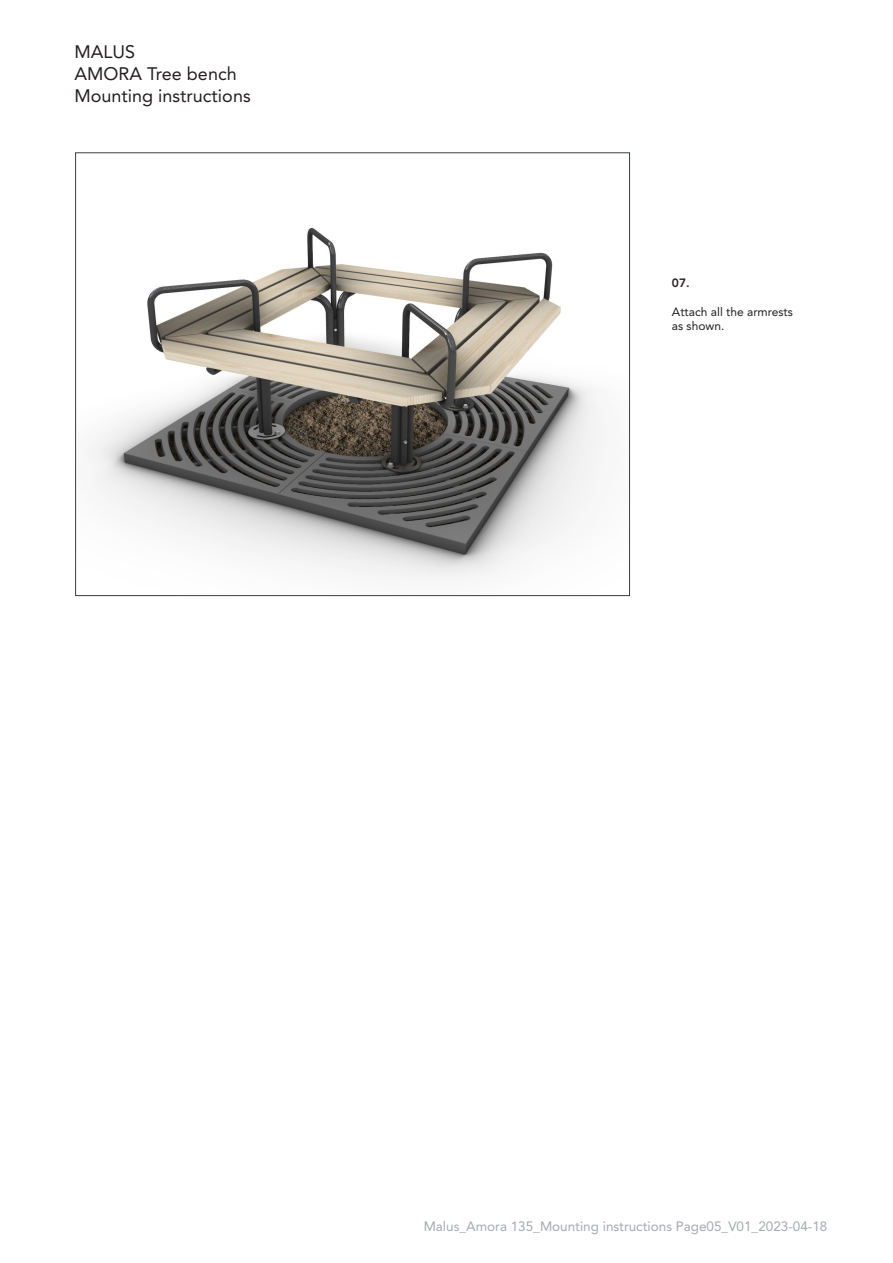
<style>
.page{position:relative;width:893px;height:1263px;background:#fff}
.page>*{position:absolute;margin:0;border:0;box-sizing:border-box;transform-origin:0 0}
.t1{font:18px/21.6px "Avenir LT Std";color:#231f20}
.t2{font:13.5px "Avenir LT Std";color:#a5a8ac}
.t3{font:12px/14.4px "Avenir LT Std";color:#231f20}
.t4{font:800 12px "Avenir LT Std";color:#231f20}
</style>
<div class="page">
<img style="left:90px;top:228px;width:511px;height:352px">
<h1 class="t1" style="left:75px;top:42px;width:178px">MALUS<br>AMORA Tree bench<br>Mounting instructions</h1>
<p class="t4" style="left:672px;top:275px;width:19px">07.</p>
<p class="t3" style="left:672px;top:304px;width:122px">Attach all the armrests as shown.</p>
<p class="t2" style="left:424px;top:1218px;width:405px">Malus_Amora 135_Mounting instructions Page05_V01_2023-04-18</p>
</div>
